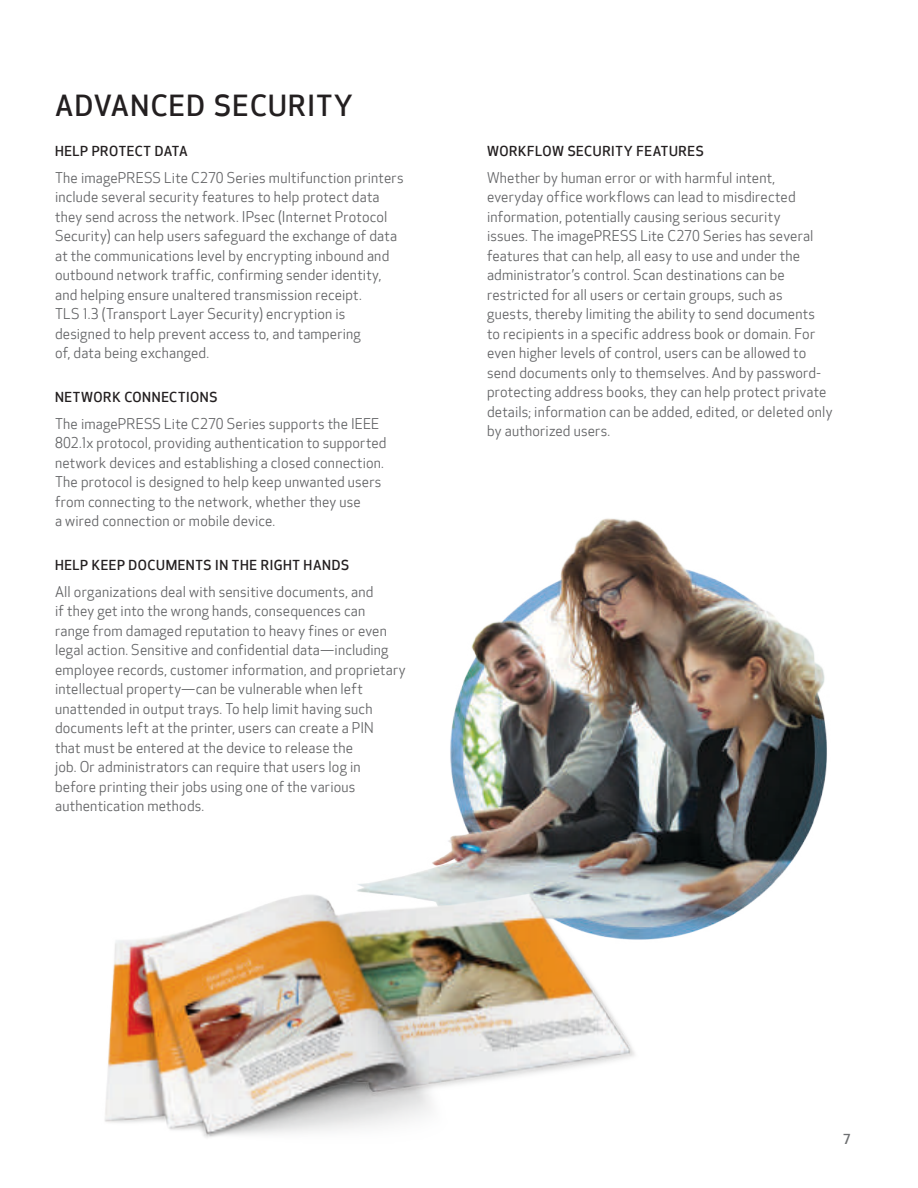
<style>
.page{position:relative;width:918px;height:1188px;background:#fff}
.page>*{position:absolute;margin:0;border:0;box-sizing:border-box;transform-origin:0 0}
.t1{font:500 28.5px "Optic Sans 301";letter-spacing:.05em;color:#231f20}
.t2{font:14.25px/19.5px "Optic Sans 201";letter-spacing:.015em;color:#636466}
.t3{font:500 13.5px "Optic Sans 301";letter-spacing:.045em;color:#231f20}
.t4{font:500 13.5px "Optic Sans 301";color:#6d6f71}
</style>
<div class="page">
<img style="left:448px;top:518px;width:379px;height:403px">
<img style="left:105px;top:848px;width:617px;height:290px">
<h1 class="t1" style="left:55px;top:89px;width:299px">ADVANCED SECURITY</h1>
<p class="t3" style="left:55px;top:143px;width:134px">HELP PROTECT DATA</p>
<p class="t2" style="left:55px;top:168px;width:350px">The imagePRESS Lite C270 Series multifunction printers include several security features to help protect data they send across the network. IPsec (Internet Protocol Security) can help users safeguard the exchange of data at the communications level by encrypting inbound and outbound network traffic, confirming sender identity, and helping ensure unaltered transmission receipt.<br>TLS 1.3 (Transport Layer Security) encryption is designed to help prevent access to, and tampering<br>of, data being exchanged.</p>
<p class="t3" style="left:55px;top:389px;width:164px">NETWORK CONNECTIONS</p>
<p class="t2" style="left:55px;top:414px;width:333px">The imagePRESS Lite C270 Series supports the IEEE 802.1x protocol, providing authentication to supported network devices and establishing a closed connection.<br>The protocol is designed to help keep unwanted users from connecting to the network, whether they use<br>a wired connection or mobile device.</p>
<p class="t3" style="left:55px;top:557px;width:296px">HELP KEEP DOCUMENTS IN THE RIGHT HANDS</p>
<p class="t2" style="left:55px;top:582px;width:352px">All organizations deal with sensitive documents, and<br>if they get into the wrong hands, consequences can<br>range from damaged reputation to heavy fines or even legal action. Sensitive and confidential data—including employee records, customer information, and proprietary intellectual property—can be vulnerable when left unattended in output trays. To help limit having such documents left at the printer, users can create a PIN<br>that must be entered at the device to release the<br>job. Or administrators can require that users log in<br>before printing their jobs using one of the various authentication methods.</p>
<p class="t3" style="left:487px;top:143px;width:218px">WORKFLOW SECURITY FEATURES</p>
<p class="t2" style="left:487px;top:168px;width:347px">Whether by human error or with harmful intent, everyday office workflows can lead to misdirected information, potentially causing serious security<br>issues. The imagePRESS Lite C270 Series has several features that can help, all easy to use and under the administrator’s control. Scan destinations can be restricted for all users or certain groups, such as<br>guests, thereby limiting the ability to send documents<br>to recipients in a specific address book or domain. For even higher levels of control, users can be allowed to send documents only to themselves. And by password&shy;protecting address books, they can help protect private details; information can be added, edited, or deleted only by authorized users.</p>
<p class="t4" style="left:843px;top:1132px;width:9px">7</p>
</div>
